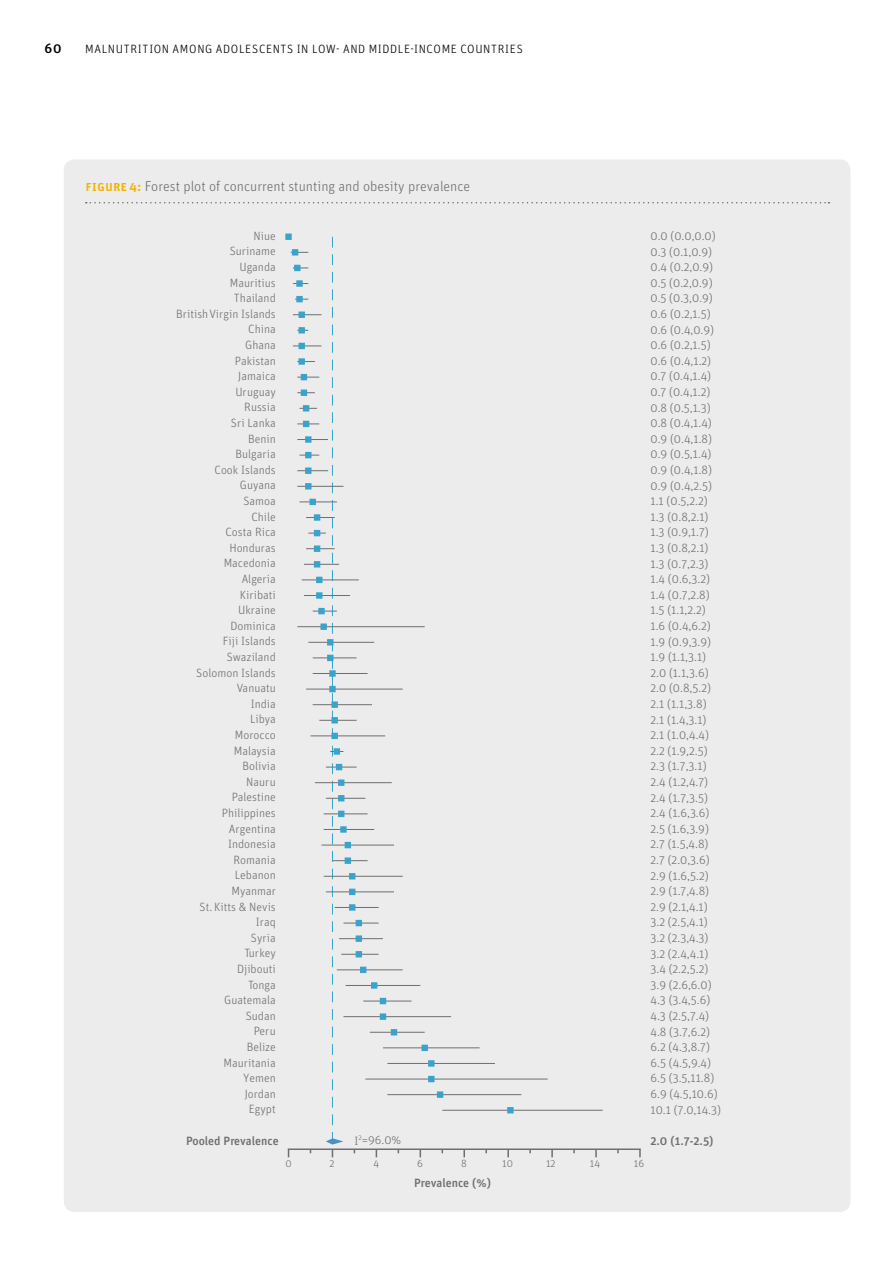
<style>
.page{position:relative;width:893px;height:1263px;background:#fff}
.page>*{position:absolute;margin:0;border:0;box-sizing:border-box;transform-origin:0 0}
.t1{font:300 14.25px "Unit Pro";color:#706f6f}
.t2{font:500 13.5px "Unit Pro";color:#000}
.t3{font:300 12px/15.6px "Unit Pro";color:#706f6f;text-align:right}
.t4{font:300 12px "Unit Pro";letter-spacing:.05em;color:#000}
.t5{font:500 12px "Unit Pro";color:#706f6f}
.t6{font:300 10.5px "Unit Pro";color:#706f6f}
.s1{font-weight:500;color:#f1b300}
</style>
<div class="page">
<div style="left:64px;top:159px;width:786px;height:1053px;background:#ececec;border-radius:11px"></div>
<svg style="left:86px;top:202px;width:743px;height:1px"></svg>
<hr style="left:365px;top:1079px;width:183px;height:1px;background:#706f6f">
<hr style="left:387px;top:1094px;width:134px;height:1px;background:#706f6f">
<hr style="left:442px;top:1110px;width:161px;height:1px;background:#706f6f">
<svg style="left:285px;top:234px;width:229px;height:879px"></svg>
<svg style="left:463px;top:1150px;width:2px;height:7px"></svg>
<svg style="left:507px;top:1150px;width:2px;height:7px"></svg>
<svg style="left:551px;top:1150px;width:2px;height:7px"></svg>
<svg style="left:595px;top:1150px;width:2px;height:7px"></svg>
<svg style="left:639px;top:1149px;width:2px;height:8px"></svg>
<svg style="left:288px;top:236px;width:55px;height:921px"></svg>
<hr style="left:289px;top:1148px;width:351px;height:2px;background:#706f6f">
<p class="t2" style="left:45px;top:39px;width:18px">60</p>
<p class="t4" style="left:85px;top:41px;width:439px">MALNUTRITION AMONG ADOLESCENTS IN LOW- AND MIDDLE-INCOME COUNTRIES</p>
<p class="t1" style="left:86px;top:177px;width:386px"><span class="s1">figure4:</span> Forest plot of concurrent stunting and obesity prevalence</p>
<p class="t3" style="left:176px;top:227px;width:101px">Niue<br>Suriname<br>Uganda<br>Mauritius<br>Thailand<br>British Virgin Islands<br>China<br>Ghana<br>Pakistan<br>Jamaica<br>Uruguay<br>Russia<br>Sri Lanka<br>Benin<br>Bulgaria<br>Cook Islands<br>Guyana<br>Samoa<br>Chile<br>Costa Rica<br>Honduras<br>Macedonia<br>Algeria<br>Kiribati<br>Ukraine<br>Dominica<br>Fiji Islands<br>Swaziland<br>Solomon Islands<br>Vanuatu<br>India<br>Libya<br>Morocco<br>Malaysia<br>Bolivia<br>Nauru<br>Palestine<br>Philippines<br>Argentina<br>Indonesia<br>Romania<br>Lebanon<br>Myanmar<br>St. Kitts &amp; Nevis<br>Iraq<br>Syria<br>Turkey<br>Djibouti<br>Tonga<br>Guatemala<br>Sudan<br>Peru<br>Belize<br>Mauritania<br>Yemen<br>Jordan<br>Egypt</p>
<p class="t5" style="left:186px;top:1132px;width:94px">Pooled Prevalence</p>
<p class="t5" style="left:650px;top:1132px;width:65px">2.0 (1.7-2.5)</p>
<p class="t3" style="left:650px;top:228px;width:72px;text-align:left">0.0 (0.0,0.0)<br>0.3 (0.1,0.9)<br>0.4 (0.2,0.9)<br>0.5 (0.2,0.9)<br>0.5 (0.3,0.9)<br>0.6 (0.2,1.5)<br>0.6 (0.4,0.9)<br>0.6 (0.2,1.5)<br>0.6 (0.4,1.2)<br>0.7 (0.4,1.4)<br>0.7 (0.4,1.2)<br>0.8 (0.5,1.3)<br>0.8 (0.4,1.4)<br>0.9 (0.4,1.8)<br>0.9 (0.5,1.4)<br>0.9 (0.4,1.8)<br>0.9 (0.4,2.5)<br>1.1 (0.5,2.2)<br>1.3 (0.8,2.1)<br>1.3 (0.9,1.7)<br>1.3 (0.8,2.1)<br>1.3 (0.7,2.3)<br>1.4 (0.6,3.2)<br>1.4 (0.7,2.8)<br>1.5 (1.1,2.2)<br>1.6 (0.4,6.2)<br>1.9 (0.9,3.9)<br>1.9 (1.1,3.1)<br>2.0 (1.1,3.6)<br>2.0 (0.8,5.2)<br>2.1 (1.1,3.8)<br>2.1 (1.4,3.1)<br>2.1 (1.0,4.4)<br>2.2 (1.9,2.5)<br>2.3 (1.7,3.1)<br>2.4 (1.2,4.7)<br>2.4 (1.7,3.5)<br>2.4 (1.6,3.6)<br>2.5 (1.6,3.9)<br>2.7 (1.5,4.8)<br>2.7 (2.0,3.6)<br>2.9 (1.6,5.2)<br>2.9 (1.7,4.8)<br>2.9 (2.1,4.1)<br>3.2 (2.5,4.1)<br>3.2 (2.3,4.3)<br>3.2 (2.4,4.1)<br>3.4 (2.2,5.2)<br>3.9 (2.6,6.0)<br>4.3 (3.4,5.6)<br>4.3 (2.5,7.4)<br>4.8 (3.7,6.2)<br>6.2 (4.3,8.7)<br>6.5 (4.5,9.4)<br>6.5 (3.5,11.8)<br>6.9 (4.5,10.6)<br>10.1 (7.0,14.3)</p>
<p class="t3" style="left:354px;top:1132px;width:48px">I<sup>2</sup>=96.0%</p>
<p class="t6" style="left:285px;top:1156px;width:8px">0</p>
<p class="t6" style="left:329px;top:1156px;width:6px">2</p>
<p class="t6" style="left:373px;top:1156px;width:7px">4</p>
<p class="t6" style="left:417px;top:1156px;width:7px">6</p>
<p class="t6" style="left:461px;top:1156px;width:7px">8</p>
<p class="t6" style="left:502px;top:1156px;width:12px">10</p>
<p class="t6" style="left:546px;top:1156px;width:11px">12</p>
<p class="t6" style="left:590px;top:1156px;width:12px">14</p>
<p class="t6" style="left:634px;top:1156px;width:12px">16</p>
<p class="t5" style="left:414px;top:1174px;width:78px">Prevalence (%)</p>
</div>
